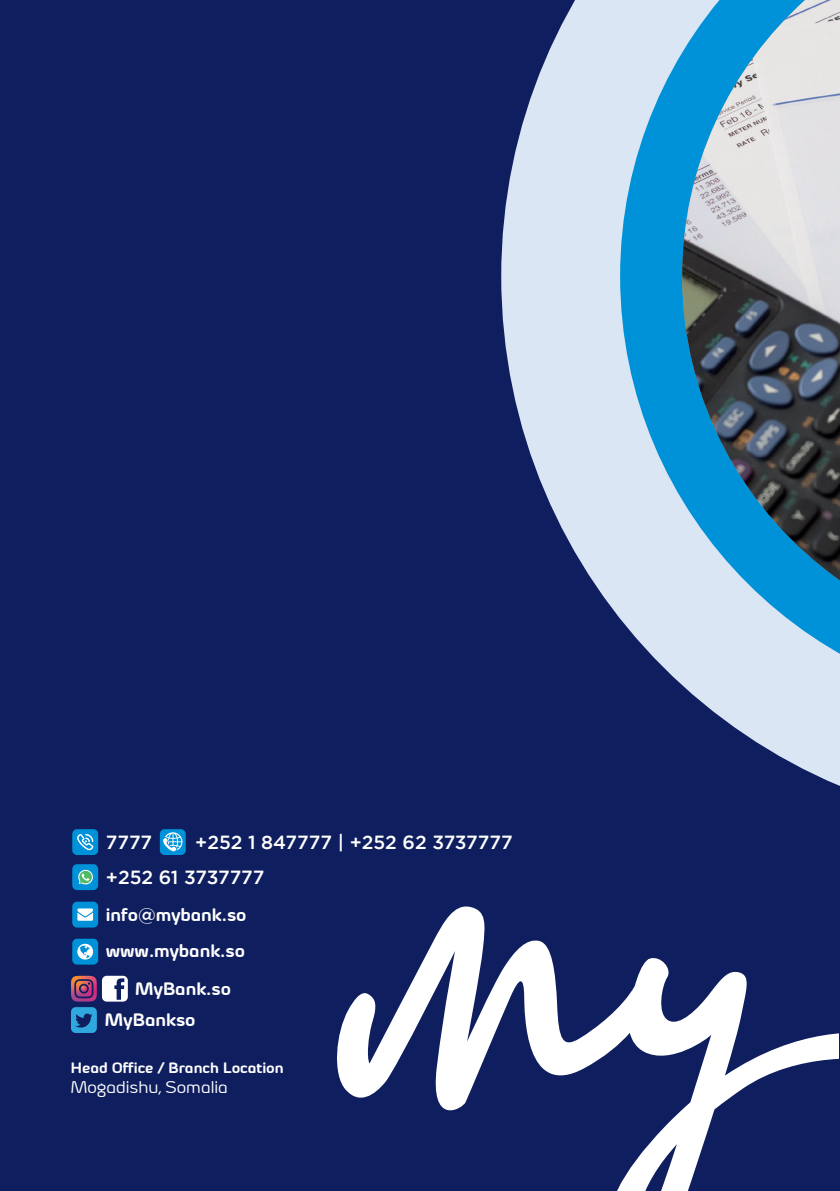
<style>
.page{position:relative;width:840px;height:1191px;background:#fff}
.page>*{position:absolute;margin:0;border:0;box-sizing:border-box;transform-origin:0 0}
.t1{font:500 19px "Gotham";color:#fff}
.t2{font:700 18px "Byom";color:#fff}
.t3{font:17px "Byom";color:#fff}
.t4{font:700 15px "Byom";color:#fff}
.s1{font-family:"Gotham";font-weight:500}
</style>
<div class="page">
<div style="left:0;top:0;width:839px;height:1191px;background:#0f1e5e"></div>
<svg style="left:337px;top:906px;width:501px;height:285px"></svg>
<svg style="left:71px;top:1007px;width:26px;height:26px"></svg>
<svg style="left:102px;top:975px;width:26px;height:26px"></svg>
<div style="left:72px;top:829px;width:26px;height:26px;background:#0092d8;border-radius:5px"></div>
<div style="left:72px;top:864px;width:26px;height:26px;background:#0092d8;border-radius:5px"></div>
<div style="left:72px;top:901px;width:26px;height:26px;background:#0092d8;border-radius:5px"></div>
<div style="left:72px;top:938px;width:26px;height:26px;background:#0092d8;border-radius:5px"></div>
<div style="left:160px;top:829px;width:26px;height:26px;background:#0092d8;border-radius:5px"></div>
<svg style="left:77px;top:834px;width:16px;height:16px"></svg>
<svg style="left:163px;top:832px;width:20px;height:19px"></svg>
<svg style="left:77px;top:908px;width:16px;height:12px"></svg>
<svg style="left:77px;top:943px;width:16px;height:16px"></svg>
<img style="left:71px;top:975px;width:26px;height:26px">
<svg style="left:78px;top:869px;width:15px;height:16px"></svg>
<svg style="left:501px;top:0;width:338px;height:786px;fill:#dbe6f4"></svg>
<svg style="left:619px;top:0;width:220px;height:710px;background:#81badf"></svg>
<svg style="left:681px;top:580px;width:158px;height:68px;background:#8ec8ea"></svg>
<img style="left:681px;top:0;width:158px;height:580px">
<p class="t1" style="left:195px;top:832px;width:319px">+252 1 847777 | +252 62 3737777</p>
<p class="t1" style="left:106px;top:832px;width:48px">7777</p>
<p class="t1" style="left:106px;top:866px;width:160px">+252 61 3737777</p>
<p class="t2" style="left:106px;top:904px;width:142px">info<span class="s1">@</span>mybank.so</p>
<p class="t2" style="left:106px;top:939px;width:140px">www.mybank.so</p>
<p class="t2" style="left:135px;top:977px;width:97px">MyBank.so</p>
<p class="t2" style="left:105px;top:1009px;width:92px">MyBankso</p>
<p class="t4" style="left:71px;top:1058px;width:214px">Head Office / Branch Location</p>
<p class="t3" style="left:71px;top:1077px;width:158px">Mogadishu, Somalia</p>
</div>
